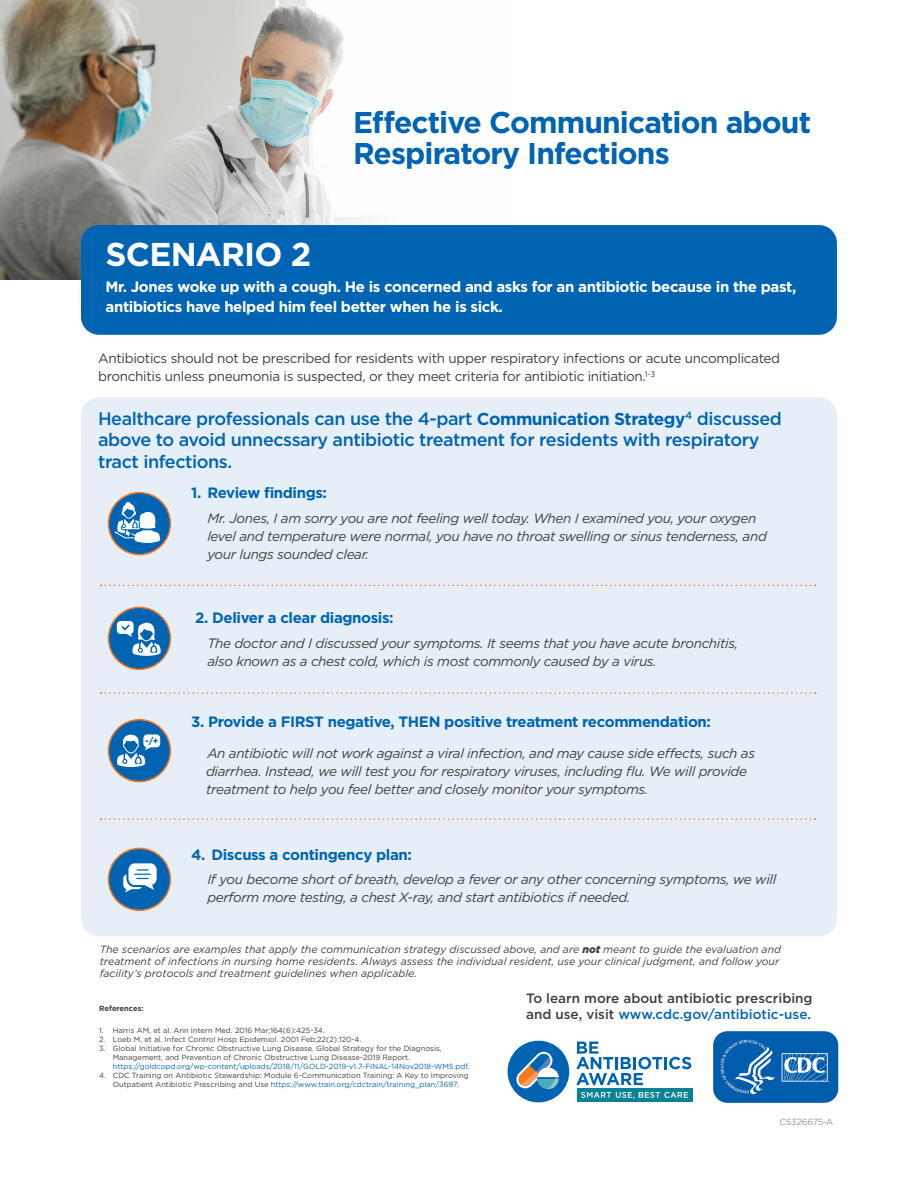
<style>
.page{position:relative;width:918px;height:1188px;background:#fff}
.page>*{position:absolute;margin:0;border:0;box-sizing:border-box;transform-origin:0 0}
.Body_Copy_with_rule{font:700 33px "Gotham";letter-spacing:-.025em;color:#fff}
.Body_Copy_with_rule-2{font:700 30px "Gotham";letter-spacing:-.03em;color:#0164b2}
.Paragraph_Style_2{font:500 18px/21.6px "Gotham";letter-spacing:-.025em;color:#0164b2}
.Body_copy{font:700 15px "Gotham";letter-spacing:-.025em;color:#0164b2}
.Body_copy-2{font:700 15px/19.5px "Gotham";letter-spacing:-.025em;color:#fff}
.Body_copy-3{font:italic 13.5px/18px "Gotham";letter-spacing:-.025em;color:#3e3e3f}
.Body_copy-4{font:13.5px/18px "Gotham";letter-spacing:-.025em;color:#3e3e3f}
.Body_copy-5{font:500 13.5px/16.2px "Gotham";color:#3e3e3f}
.Body_copy-6{font:italic 10.5px/12px "Gotham";color:#3e3e3f}
.Body_copy-7{font:9px "Gotham";letter-spacing:-.025em;color:#939598}
.Body_copy-8{font:700 9px "Gotham";color:#0164b2}
.Body_copy-9{font:7.5px/9px "Gotham";color:#3e3e3f}
.Body_copy-10{font:700 7.5px "Gotham";color:#3e3e3f}
.s1{font-weight:700;font-size:17.25px}
.s2{font-weight:900}
.s3{color:#0164b2}
.s4{color:#4f4f4f}
</style>
<div class="page">
<div style="left:81px;top:397px;width:756px;height:539px;background:#e6eff7;border-radius:18px"></div>
<svg style="left:101px;top:585px;width:715px;height:1px"></svg>
<svg style="left:101px;top:692px;width:715px;height:2px"></svg>
<svg style="left:101px;top:818px;width:715px;height:2px"></svg>
<div style="left:108px;top:848px;width:62px;height:62px;background:#0164b2;border-radius:50%"></div>
<div style="left:108px;top:848px;width:63px;height:63px;border:2px solid #f47921;border-radius:50%"></div>
<svg style="left:123px;top:863px;width:34px;height:30px"></svg>
<div style="left:108px;top:607px;width:62px;height:62px;background:#0164b2;border-radius:50%"></div>
<div style="left:108px;top:607px;width:63px;height:63px;border:2px solid #f47921;border-radius:50%"></div>
<svg style="left:117px;top:621px;width:44px;height:35px"></svg>
<div style="left:108px;top:720px;width:62px;height:62px;background:#0164b2;border-radius:50%"></div>
<div style="left:108px;top:719px;width:63px;height:63px;border:2px solid #f47921;border-radius:50%"></div>
<svg style="left:116px;top:730px;width:44px;height:37px"></svg>
<div style="left:108px;top:493px;width:62px;height:62px;background:#0164b2;border-radius:50%"></div>
<div style="left:108px;top:492px;width:63px;height:63px;border:2px solid #f47921;border-radius:50%"></div>
<svg style="left:112px;top:502px;width:49px;height:42px"></svg>
<img style="left:0;top:0;width:370px;height:280px">
<div style="left:81px;top:225px;width:756px;height:110px;background:#0164b2;border-radius:18px"></div>
<img style="left:713px;top:1031px;width:126px;height:72px">
<div style="left:577px;top:1088px;width:116px;height:14px;background:#0b8396"></div>
<svg style="left:507px;top:1040px;width:184px;height:63px"></svg>
<p class="Body_Copy_with_rule-2" style="left:353px;top:103px;width:460px">Effective Communication about</p>
<p class="Body_Copy_with_rule-2" style="left:353px;top:133px;width:318px">Respiratory Infections</p>
<p class="Body_Copy_with_rule" style="left:106px;top:232px;width:207px">SCENARIO 2</p>
<p class="Body_copy-2" style="left:106px;top:277px;width:692px">Mr. Jones woke up with a cough. He is concerned and asks for an antibiotic because in the past, antibiotics have helped him feel better when he is sick.</p>
<p class="Body_copy-4" style="left:98px;top:349px;width:684px">Antibiotics should not be prescribed for residents with upper respiratory infections or acute uncomplicated bronchitis unless pneumonia is suspected, or they meet criteria for antibiotic initiation.<sup>1-3</sup></p>
<p class="Paragraph_Style_2" style="left:98px;top:407px;width:685px">Healthcare professionals can use the 4-part <span class="s1">Communication Strategy</span><sup>4</sup> discussed above to avoid unnecssary antibiotic treatment for residents with respiratory tract infections.</p>
<p class="Body_copy" style="left:191px;top:483px;width:137px">1. Review findings:</p>
<p class="Body_copy-3" style="left:207px;top:509px;width:561px">Mr. Jones, I am sorry you are not feeling well today. When I examined you, your oxygen level and temperature were normal, you have no throat swelling or sinus tenderness, and your lungs sounded clear.</p>
<p class="Body_copy-8" style="left:145px;top:735px;width:15px">-/+</p>
<p class="Body_copy" style="left:195px;top:608px;width:200px">2. Deliver a clear diagnosis:</p>
<p class="Body_copy-3" style="left:207px;top:634px;width:532px">The doctor and I discussed your symptoms. It seems that you have acute bronchitis, also known as a chest cold, which is most commonly caused by a virus.</p>
<p class="Body_copy" style="left:191px;top:711px;width:521px">3. Provide a FIRST negative, THEN positive treatment recommendation:</p>
<p class="Body_copy-3" style="left:206px;top:744px;width:551px">An antibiotic will not work against a viral infection, and may cause side effects, such as diarrhea. Instead, we will test you for respiratory viruses, including flu. We will provide treatment to help you feel better and closely monitor your symptoms.</p>
<p class="Body_copy" style="left:191px;top:844px;width:222px">4. Discuss a contingency plan:</p>
<p class="Body_copy-3" style="left:207px;top:870px;width:571px">If you become short of breath, develop a fever or any other concerning symptoms, we will</p>
<p class="Body_copy-3" style="left:207px;top:888px;width:425px">perform more testing, a chest X-ray, and start antibiotics if needed.</p>
<p class="Body_copy-6" style="left:100px;top:943px;width:683px">The scenarios are examples that apply the communication strategy discussed above, and are <span class="s2">not</span> meant to guide the evaluation and treatment of infections in nursing home residents. Always assess the individual resident, use your clinical judgment, and follow your facility’s protocols and treatment guidelines when applicable.</p>
<p class="Body_copy-5" style="left:526px;top:990px;width:288px">To learn more about antibiotic prescribing and use, visit <span class="s3">www.cdc.gov/antibiotic-use</span>.</p>
<p class="Body_copy-10" style="left:99px;top:1003px;width:46px">References:</p>
<p class="Body_copy-9" style="left:99px;top:1026px;width:227px">1. Harris AM, et al. Ann Intern Med. 2016 Mar;164(6):425-34.</p>
<p class="Body_copy-9" style="left:99px;top:1035px;width:264px">2. Loeb M, et al. Infect Control Hosp Epidemiol. 2001 Feb;22(2):120-4.</p>
<p class="Body_copy-9" style="left:113px;top:1044px;width:359px;text-indent:-14px">3. Global Initiative for Chronic Obstructive Lung Disease. Global Strategy for the Diagnosis,<br>Management, and Prevention of Chronic Obstructive Lung Disease-2019 Report. <span class="s3">https://goldcopd.org/wp-content/uploads/2018/11/GOLD-2019-v1.7-FINAL-14Nov2018-WMS.pdf</span><span class="s4">.</span></p>
<p class="Body_copy-9" style="left:99px;top:1071px;width:371px;text-align:center">4. CDC Training on Antibiotic Stewardship: Module 6-Communication Training: A Key to Improving<br>Outpatient Antibiotic Prescribing and Use <span class="s3">https://www.train.org/cdctrain/training_plan/3697</span><span class="s4">.</span></p>
<p class="Body_copy-7" style="left:779px;top:1116px;width:55px">CS326675-A</p>
</div>
